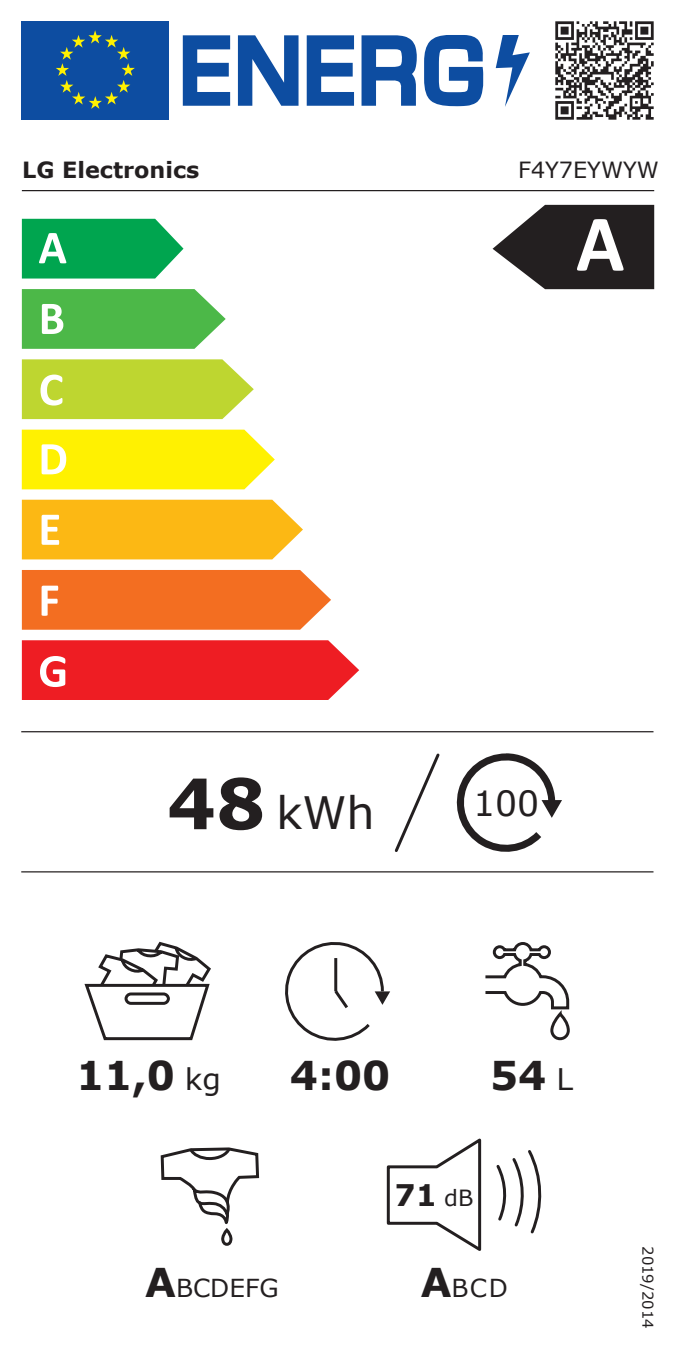
<style>
.page{position:relative;width:680px;height:1360px;background:#fff}
.page>*{position:absolute;margin:0;border:0;box-sizing:border-box;transform-origin:0 0}
.t1{font:700 81px "Calibri";color:#fff}
.t2{font:44.75px "Verdana";color:#231f20}
.t3{font:700 39.75px "Verdana";color:#231f20}
.t4{font:34.75px "Verdana";color:#231f20}
.t5{font:700 29.75px "Verdana";color:#231f20}
.t6{font:24.75px "Verdana";color:#231f20}
.t7{font:700 22.25px "Verdana";color:#231f20}
.t8{font:22.25px "Verdana";color:#231f20}
.t9{font:15px "Verdana";color:#231f20}
.s1{font-weight:700;font-size:69.5px}
.s2{font-weight:400;font-size:29.75px}
.s3{font-weight:700;font-size:39.75px}
.s4{font-weight:400;font-size:22.25px}
</style>
<div class="page">
<div style="left:21px;top:21px;width:148px;height:99px;background:#0d4da1"></div>
<svg style="left:56px;top:30px;width:79px;height:79px"></svg>
<svg style="left:183px;top:35px;width:47px;height:71px"></svg>
<svg style="left:238px;top:35px;width:61px;height:71px"></svg>
<svg style="left:307px;top:35px;width:47px;height:71px"></svg>
<svg style="left:362px;top:35px;width:55px;height:71px"></svg>
<svg style="left:424px;top:35px;width:59px;height:71px"></svg>
<svg style="left:496px;top:35px;width:34px;height:72px"></svg>
<hr style="left:22px;top:190px;width:632px;height:1px;background:#231f20">
<svg style="left:22px;top:219px;width:162px;height:60px"></svg>
<svg style="left:22px;top:289px;width:204px;height:60px"></svg>
<svg style="left:22px;top:359px;width:232px;height:60px"></svg>
<svg style="left:22px;top:430px;width:253px;height:59px"></svg>
<svg style="left:22px;top:500px;width:281px;height:59px"></svg>
<svg style="left:22px;top:570px;width:309px;height:60px"></svg>
<svg style="left:22px;top:640px;width:337px;height:60px"></svg>
<svg style="left:493px;top:205px;width:161px;height:84px"></svg>
<hr style="left:21px;top:731px;width:633px;height:1px;background:#231f20">
<hr style="left:21px;top:871px;width:633px;height:1px;background:#231f20">
<svg style="left:394px;top:753px;width:46px;height:99px"></svg>
<svg style="left:456px;top:753px;width:106px;height:99px"></svg>
<svg style="left:84px;top:941px;width:127px;height:100px"></svg>
<div style="left:126px;top:994px;width:42px;height:9px;background:#fff;border-radius:5px"></div>
<div style="left:125px;top:992px;width:45px;height:13px;border:3px solid #231f20;border-radius:5px"></div>
<svg style="left:285px;top:942px;width:105px;height:99px"></svg>
<svg style="left:485px;top:942px;width:85px;height:99px"></svg>
<svg style="left:160px;top:1147px;width:100px;height:99px"></svg>
<svg style="left:386px;top:1138px;width:156px;height:113px"></svg>
<img style="left:555px;top:21px;width:99px;height:99px">
<p class="t7" style="left:22px;top:154px;width:179px">LG Electronics</p>
<p class="t8" style="left:518px;top:155px;width:142px">F4Y7EYWYW</p>
<h1 class="t1" style="left:576px;top:186px;width:50px">A</h1>
<h2 class="t2" style="left:167px;top:782px;width:210px"><span class="s1">48</span> kWh</h2>
<h3 class="t4" style="left:473px;top:779px;width:68px">100</h3>
<h3 class="t3" style="left:76px;top:1047px;width:146px">11,0 <span class="s2">kg</span></h3>
<h3 class="t3" style="left:290px;top:1047px;width:102px">4:00</h3>
<h3 class="t3" style="left:490px;top:1047px;width:84px">54 <span class="s2">L</span></h3>
<p class="t6" style="left:145px;top:1271px;width:135px"><span class="s3">A</span>BCDEFG</p>
<h3 class="t5" style="left:395px;top:1174px;width:80px">71 <span class="s4">dB</span></h3>
<p class="t6" style="left:421px;top:1271px;width:89px"><span class="s3">A</span>BCD</p>
<p class="t9" style="left:658px;top:1246px;width:84px;rotate:90deg">2019/2014</p>
</div>
